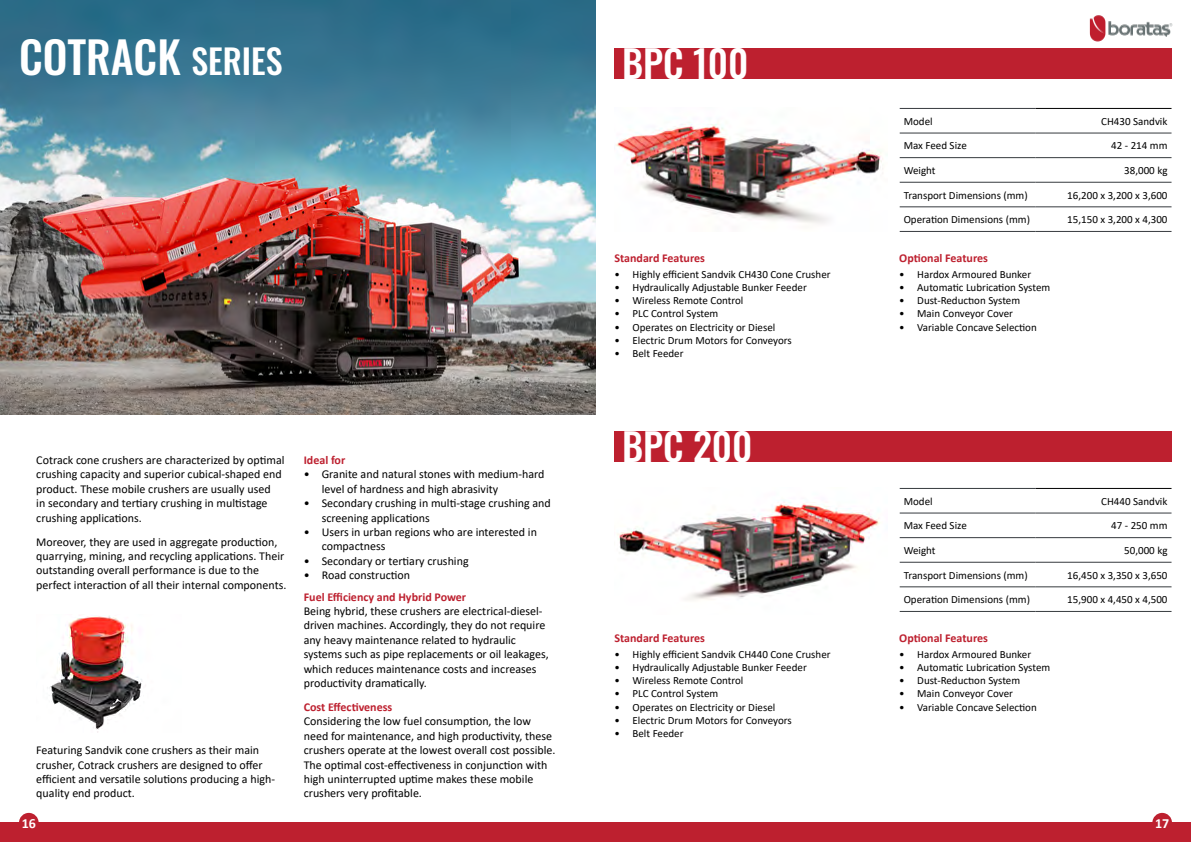
<style>
.page{position:relative;width:1191px;height:842px;background:#fff}
.page>*{position:absolute;margin:0;border:0;box-sizing:border-box;transform-origin:0 0}
.t1{font:500 44px "Oswald";color:#fff}
.t2{font:500 38px "Oswald";color:#fff}
.t3{font:700 14px "Calibri";color:#fff}
.t4{font:12px/14.4px "Calibri";color:#000}
.t5{font:700 12px "Calibri";color:#bd202f}
.t6{font:11px "Calibri";color:#000}
.s1{font-size:34px}
</style>
<div class="page">
<img style="left:0;top:0;width:595px;height:415px">
<img style="left:616px;top:121px;width:267px;height:103px">
<img style="left:617px;top:500px;width:263px;height:100px">
<img style="left:47px;top:615px;width:95px;height:118px">
<div style="left:614px;top:431px;width:558px;height:31px;background:#bd202f"></div>
<div style="left:614px;top:48px;width:558px;height:31px;background:#bd202f"></div>
<img style="left:1089px;top:15px;width:84px;height:27px">
<div style="left:19px;top:813px;width:20px;height:19px;background:#bd202f;border-radius:50%"></div>
<div style="left:1152px;top:813px;width:20px;height:19px;background:#bd202f;border-radius:50%"></div>
<div style="left:0;top:823px;width:595px;height:19px;background:#bd202f"></div>
<div style="left:595px;top:823px;width:596px;height:19px;background:#bd202f"></div>
<hr style="left:899px;top:108px;width:136px;height:1px;background:#363a3e">
<hr style="left:1035px;top:108px;width:136px;height:1px;background:#000">
<hr style="left:899px;top:133px;width:136px;height:1px;background:#363a3e">
<hr style="left:1035px;top:133px;width:136px;height:1px;background:#363a3e">
<hr style="left:899px;top:157px;width:136px;height:1px;background:#363a3e">
<hr style="left:1035px;top:157px;width:136px;height:1px;background:#363a3e">
<hr style="left:899px;top:182px;width:136px;height:1px;background:#363a3e">
<hr style="left:899px;top:206px;width:136px;height:1px;background:#363a3e">
<hr style="left:899px;top:231px;width:136px;height:1px;background:#363a3e">
<hr style="left:1035px;top:182px;width:136px;height:1px;background:#363a3e">
<hr style="left:1035px;top:206px;width:136px;height:1px;background:#363a3e">
<hr style="left:1035px;top:231px;width:136px;height:1px;background:#363a3e">
<hr style="left:899px;top:488px;width:136px;height:1px;background:#363a3e">
<hr style="left:1035px;top:488px;width:136px;height:1px;background:#000">
<hr style="left:899px;top:512px;width:136px;height:1px;background:#363a3e">
<hr style="left:1035px;top:512px;width:136px;height:1px;background:#363a3e">
<hr style="left:899px;top:537px;width:136px;height:1px;background:#363a3e">
<hr style="left:1035px;top:537px;width:136px;height:1px;background:#363a3e">
<hr style="left:899px;top:562px;width:136px;height:1px;background:#363a3e">
<hr style="left:899px;top:586px;width:136px;height:1px;background:#363a3e">
<hr style="left:899px;top:611px;width:136px;height:1px;background:#363a3e">
<hr style="left:1035px;top:562px;width:136px;height:1px;background:#363a3e">
<hr style="left:1035px;top:586px;width:136px;height:1px;background:#363a3e">
<hr style="left:1035px;top:611px;width:136px;height:1px;background:#363a3e">
<h1 class="t1" style="left:19px;top:34px;width:265px">COTRACK <span class="s1">SERIES</span></h1>
<h2 class="t2" style="left:622px;top:44px;width:128px">BPC 100</h2>
<p class="t4" style="left:36px;top:452px;width:250px">Cotrack cone crushers are characterized by optimal crushing capacity and superior cubical-shaped end product. These mobile crushers are usually used<br>in secondary and tertiary crushing in multistage crushing applications.</p>
<p class="t4" style="left:36px;top:534px;width:252px">Moreover, they are used in aggregate production, quarrying, mining, and recycling applications. Their outstanding overall performance is due to the perfect interaction of all their internal components.</p>
<p class="t4" style="left:36px;top:743px;width:240px">Featuring Sandvik cone crushers as their main crusher, Cotrack crushers are designed to offer efficient and versatile solutions producing a high&shy;quality end product.</p>
<p class="t5" style="left:304px;top:451px;width:43px">Ideal for</p>
<p class="t4" style="left:322px;top:467px;width:224px;text-indent:-18px">• Granite and natural stones with medium-hard level of hardness and high abrasivity</p>
<p class="t4" style="left:322px;top:496px;width:231px;text-indent:-18px">• Secondary crushing in multi-stage crushing and screening applications</p>
<p class="t4" style="left:322px;top:524px;width:217px;text-indent:-18px">• Users in urban regions who are interested in compactness</p>
<p class="t4" style="left:304px;top:553px;width:166px">• Secondary or tertiary crushing</p>
<p class="t4" style="left:304px;top:568px;width:108px">• Road construction</p>
<p class="t5" style="left:304px;top:588px;width:164px">Fuel Efficiency and Hybrid Power</p>
<p class="t4" style="left:304px;top:604px;width:246px">Being hybrid, these crushers are electrical-diesel&shy;driven machines. Accordingly, they do not require any heavy maintenance related to hydraulic systems such as pipe replacements or oil leakages, which reduces maintenance costs and increases productivity dramatically.</p>
<p class="t5" style="left:304px;top:698px;width:90px">Cost Effectiveness</p>
<p class="t4" style="left:304px;top:714px;width:253px">Considering the low fuel consumption, the low need for maintenance, and high productivity, these crushers operate at the lowest overall cost possible.<br>The optimal cost-effectiveness in conjunction with high uninterrupted uptime makes these mobile crushers very profitable.</p>
<p class="t5" style="left:614px;top:250px;width:92px">Standard Features</p>
<p class="t6" style="left:614px;top:267px;width:218px">• Highly efficient Sandvik CH430 Cone Crusher</p>
<p class="t6" style="left:614px;top:280px;width:194px">• Hydraulically Adjustable Bunker Feeder</p>
<p class="t6" style="left:614px;top:293px;width:130px">• Wireless Remote Control</p>
<p class="t6" style="left:614px;top:306px;width:105px">• PLC Control System</p>
<p class="t6" style="left:614px;top:319px;width:162px">• Operates on Electricity or Diesel</p>
<p class="t6" style="left:614px;top:333px;width:179px">• Electric Drum Motors for Conveyors</p>
<p class="t6" style="left:614px;top:346px;width:71px">• Belt Feeder</p>
<h2 class="t2" style="left:622px;top:426px;width:132px">BPC 200</h2>
<p class="t5" style="left:614px;top:630px;width:92px">Standard Features</p>
<p class="t6" style="left:614px;top:647px;width:218px">• Highly efficient Sandvik CH440 Cone Crusher</p>
<p class="t6" style="left:614px;top:660px;width:194px">• Hydraulically Adjustable Bunker Feeder</p>
<p class="t6" style="left:614px;top:673px;width:130px">• Wireless Remote Control</p>
<p class="t6" style="left:614px;top:686px;width:105px">• PLC Control System</p>
<p class="t6" style="left:614px;top:699px;width:162px">• Operates on Electricity or Diesel</p>
<p class="t6" style="left:614px;top:713px;width:179px">• Electric Drum Motors for Conveyors</p>
<p class="t6" style="left:614px;top:726px;width:71px">• Belt Feeder</p>
<p class="t6" style="left:903px;top:114px;width:30px">Model</p>
<p class="t6" style="left:1101px;top:114px;width:68px">CH430 Sandvik</p>
<p class="t6" style="left:903px;top:138px;width:65px">Max Feed Size</p>
<p class="t6" style="left:1111px;top:138px;width:58px">42 - 214 mm</p>
<p class="t6" style="left:903px;top:163px;width:33px">Weight</p>
<p class="t6" style="left:1124px;top:163px;width:45px">38,000 kg</p>
<p class="t6" style="left:903px;top:187px;width:125px">Transport Dimensions (mm)</p>
<p class="t6" style="left:1067px;top:187px;width:102px">16,200 x 3,200 x 3,600</p>
<p class="t6" style="left:903px;top:212px;width:128px">Operation Dimensions (mm)</p>
<p class="t6" style="left:1067px;top:212px;width:102px">15,150 x 3,200 x 4,300</p>
<p class="t5" style="left:899px;top:250px;width:90px">Optional Features</p>
<p class="t6" style="left:899px;top:267px;width:133px">• Hardox Armoured Bunker</p>
<p class="t6" style="left:899px;top:280px;width:153px">• Automatic Lubrication System</p>
<p class="t6" style="left:899px;top:293px;width:122px">• Dust-Reductıon System</p>
<p class="t6" style="left:899px;top:306px;width:115px">• Main Conveyor Cover</p>
<p class="t6" style="left:899px;top:319px;width:139px">• Variable Concave Selection</p>
<p class="t6" style="left:903px;top:494px;width:30px">Model</p>
<p class="t6" style="left:1101px;top:494px;width:68px">CH440 Sandvik</p>
<p class="t6" style="left:903px;top:518px;width:65px">Max Feed Size</p>
<p class="t6" style="left:1111px;top:518px;width:58px">47 - 250 mm</p>
<p class="t6" style="left:903px;top:543px;width:33px">Weight</p>
<p class="t6" style="left:1124px;top:543px;width:45px">50,000 kg</p>
<p class="t6" style="left:903px;top:567px;width:125px">Transport Dimensions (mm)</p>
<p class="t6" style="left:1067px;top:567px;width:102px">16,450 x 3,350 x 3,650</p>
<p class="t6" style="left:903px;top:592px;width:128px">Operation Dimensions (mm)</p>
<p class="t6" style="left:1067px;top:592px;width:102px">15,900 x 4,450 x 4,500</p>
<p class="t5" style="left:899px;top:630px;width:90px">Optional Features</p>
<p class="t6" style="left:899px;top:647px;width:133px">• Hardox Armoured Bunker</p>
<p class="t6" style="left:899px;top:660px;width:153px">• Automatic Lubrication System</p>
<p class="t6" style="left:899px;top:673px;width:122px">• Dust-Reductıon System</p>
<p class="t6" style="left:899px;top:686px;width:115px">• Main Conveyor Cover</p>
<p class="t6" style="left:899px;top:699px;width:139px">• Variable Concave Selection</p>
<p class="t3" style="left:22px;top:813px;width:16px">16</p>
<p class="t3" style="left:1155px;top:814px;width:16px">17</p>
</div>
